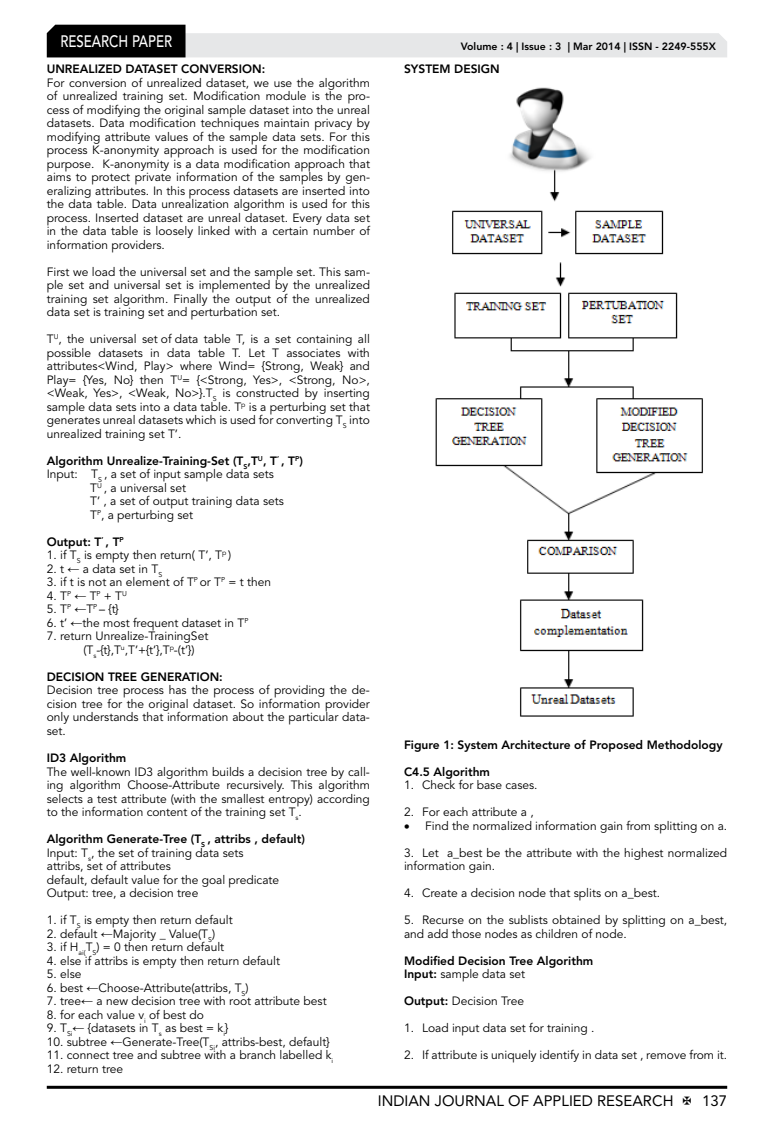
<style>
.page{position:relative;width:774px;height:1136px;background:#fff}
.page>*{position:absolute;margin:0;border:0;box-sizing:border-box;transform-origin:0 0}
.t1{font:500 16.5px "Avenir LT Std";color:#fff;scale:.8 1}
.t2{font:15px "Avenir LT Std";color:#000}
.t3{font:12px/13.5px "Avenir LT Std";color:#000;text-align:justify}
.t4{font:800 12px/13.5px "Avenir LT Std";color:#000}
.t5{font:800 10.5px "Avenir LT Std";color:#000}
.s1{font-family:"Times New Roman"}
.s2{font-weight:800}
.s3{font-weight:400}
</style>
<div class="page">
<hr style="left:47px;top:1085px;width:680px;height:3px;background:#000">
<svg style="left:47px;top:25px;width:680px;height:32px"></svg>
<img style="left:435px;top:87px;width:268px;height:630px">
<h1 class="t1" style="left:60px;top:32px;width:139px">RESEARCH PAPER</h1>
<p class="t4" style="left:47px;top:62px;width:220px">UNREALIZED DATASET CONVERSION:</p>
<p class="t3" style="left:47px;top:76px;width:325px">For conversion of unrealized dataset, we use the algorithm of unrealized training set. Modification module is the pro&shy;cess of modifying the original sample dataset into the unreal datasets. Data modification techniques maintain privacy by modifying attribute values of the sample data sets. For this process K-anonymity approach is used for the modification purpose. K-anonymity is a data modification approach that aims to protect private information of the samples by gen&shy;eralizing attributes. In this process datasets are inserted into the data table. Data unrealization algorithm is used for this process. Inserted dataset are unreal dataset. Every data set in the data table is loosely linked with a certain number of information providers.</p>
<p class="t3" style="left:47px;top:265px;width:325px">First we load the universal set and the sample set. This sam&shy;ple set and universal set is implemented by the unrealized training set algorithm. Finally the output of the unrealized data set is training set and perturbation set.</p>
<p class="t3" style="left:47px;top:332px;width:325px">T<sup>U</sup>, the universal set of data table T, is a set containing all possible datasets in data table T. Let T associates with attributes&lt;Wind, Play&gt; where Wind= {Strong, Weak} and Play= {Yes, No} then T<sup>U</sup>= {&lt;Strong, Yes&gt;, &lt;Strong, No&gt;, &lt;Weak, Yes&gt;, &lt;Weak, No&gt;}.T<sub>S</sub> is constructed by inserting sample data sets into a data table. T<sup>p</sup> is a perturbing set that generates unreal datasets which is used for converting T<sub>S</sub> into unrealized training set T’.</p>
<p class="t4" style="left:47px;top:454px;width:258px">Algorithm Unrealize-Training-Set (T<sub>S</sub>,T<sup>U</sup>, T<sup>’</sup> , T<sup>P</sup>)</p>
<p class="t3" style="left:47px;top:467px;width:229px">Input: T<sub>S</sub> , a set of input sample data sets</p>
<p class="t3" style="left:90px;top:481px;width:97px">T<sup>U</sup> , a universal set</p>
<p class="t3" style="left:90px;top:494px;width:195px">T’ , a set of output training data sets</p>
<p class="t3" style="left:90px;top:508px;width:105px">T<sup>P</sup>, a perturbing set</p>
<p class="t4" style="left:47px;top:535px;width:79px">Output: T<sup>’</sup> , T<sup>P</sup></p>
<p class="t3" style="left:47px;top:548px;width:186px">1. if T<sub>S</sub> is empty then return( T’, T<sup>p</sup> )</p>
<p class="t3" style="left:47px;top:562px;width:117px">2. t <span class="s1">←</span> a data set in T<sub>S</sub></p>
<p class="t3" style="left:47px;top:575px;width:226px">3. if t is not an element of T<sup>P</sup> or T<sup>P</sup> = t then</p>
<p class="t3" style="left:47px;top:589px;width:82px">4. T<sup>P</sup> <span class="s1">←</span> T<sup>P</sup> + T<sup>U</sup></p>
<p class="t3" style="left:47px;top:602px;width:73px">5. T<sup>P</sup> <span class="s1">←</span>T<sup>P</sup> – {t}</p>
<p class="t3" style="left:47px;top:616px;width:203px">6. t’ <span class="s1">←</span>the most frequent dataset in T<sup>P</sup></p>
<p class="t3" style="left:83px;top:629px;width:126px;text-indent:-37px">7. return Unrealize-TrainingSet (T<sub>s</sub>-{t},T<sup>u</sup>,T’+{t’},T<sup>p</sup>-(t’})</p>
<p class="t4" style="left:47px;top:670px;width:177px">DECISION TREE GENERATION:</p>
<p class="t3" style="left:47px;top:683px;width:325px">Decision tree process has the process of providing the de&shy;cision tree for the original dataset. So information provider only understands that information about the particular data&shy;set.</p>
<p class="t4" style="left:47px;top:751px;width:81px">ID3 Algorithm</p>
<p class="t3" style="left:47px;top:764px;width:325px">The well-known ID3 algorithm builds a decision tree by call&shy;ing algorithm Choose-Attribute recursively. This algorithm selects a test attribute (with the smallest entropy) according to the information content of the training set T<sub>s</sub>.</p>
<p class="t3" style="left:47px;top:832px;width:260px;text-align:left"><span class="s2">Algorithm Generate-Tree (T</span><sub>S</sub> <span class="s2">, attribs , default)<br></span>Input: T<sub>s</sub>, the set of training data sets<br>attribs, set of attributes<br>default, default value for the goal predicate Output: tree, a decision tree</p>
<p class="t3" style="left:47px;top:913px;width:187px">1. if T<sub>S</sub> is empty then return default</p>
<p class="t3" style="left:47px;top:926px;width:170px">2. default <span class="s1">←</span>Majority _ Value(T<sub>S</sub>)</p>
<p class="t3" style="left:47px;top:940px;width:179px">3. if H<sub>ai(</sub>T<sub>S</sub>) = 0 then return default</p>
<p class="t3" style="left:47px;top:953px;width:235px">4. else if attribs is empty then return default</p>
<p class="t3" style="left:47px;top:967px;width:36px">5. else</p>
<p class="t3" style="left:47px;top:980px;width:203px">6. best <span class="s1">←</span>Choose-Attribute(attribs, T<sub>S</sub>)</p>
<p class="t3" style="left:47px;top:994px;width:281px">7. tree<span class="s1">←</span> a new decision tree with root attribute best</p>
<p class="t3" style="left:47px;top:1007px;width:159px">8. for each value v<sub>i</sub> of best do</p>
<p class="t3" style="left:47px;top:1021px;width:183px">9. T<sub>Si</sub><span class="s1">←</span> {datasets in T<sub>s</sub> as best = k<sub>i</sub>}</p>
<p class="t3" style="left:47px;top:1034px;width:284px">10. subtree <span class="s1">←</span>Generate-Tree(T<sub>Si</sub>, attribs-best, default}</p>
<p class="t3" style="left:47px;top:1048px;width:288px">11. connect tree and subtree with a branch labelled k<sub>i</sub></p>
<p class="t3" style="left:47px;top:1061px;width:78px">12. return tree</p>
<p class="t5" style="left:461px;top:41px;width:257px">Volume : 4 | Issue : 3 | Mar 2014 | ISSN - 2249-555X</p>
<p class="t4" style="left:404px;top:62px;width:97px">SYSTEM DESIGN</p>
<p class="t4" style="left:404px;top:737px;width:320px">Figure 1: System Architecture of Proposed Methodology</p>
<p class="t4" style="left:404px;top:764px;width:87px">C4.5 Algorithm</p>
<p class="t3" style="left:404px;top:778px;width:135px">1. Check for base cases.</p>
<p class="t3" style="left:404px;top:805px;width:131px">2. For each attribute a ,</p>
<p class="t3" style="left:404px;top:818px;width:325px">• Find the normalized information gain from splitting on a.</p>
<p class="t3" style="left:404px;top:845px;width:325px">3. Let a_best be the attribute with the highest normalized information gain.</p>
<p class="t3" style="left:404px;top:886px;width:258px">4. Create a decision node that splits on a_best.</p>
<p class="t3" style="left:404px;top:913px;width:325px">5. Recurse on the sublists obtained by splitting on a_best, and add those nodes as children of node.</p>
<p class="t4" style="left:404px;top:953px;width:191px">Modified Decision Tree Algorithm<br>Input: <span class="s3">sample data set</span></p>
<p class="t3" style="left:404px;top:994px;width:122px"><span class="s2">Output:</span> Decision Tree</p>
<p class="t3" style="left:404px;top:1021px;width:192px">1. Load input data set for training .</p>
<p class="t3" style="left:404px;top:1048px;width:325px">2. If attribute is uniquely identify in data set , remove from it.</p>
<p class="t2" style="left:378px;top:1091px;width:297px">INDIAN JOURNAL OF APPLIED RESEARCH</p>
<p class="t2" style="left:702px;top:1091px;width:27px">137</p>
</div>
